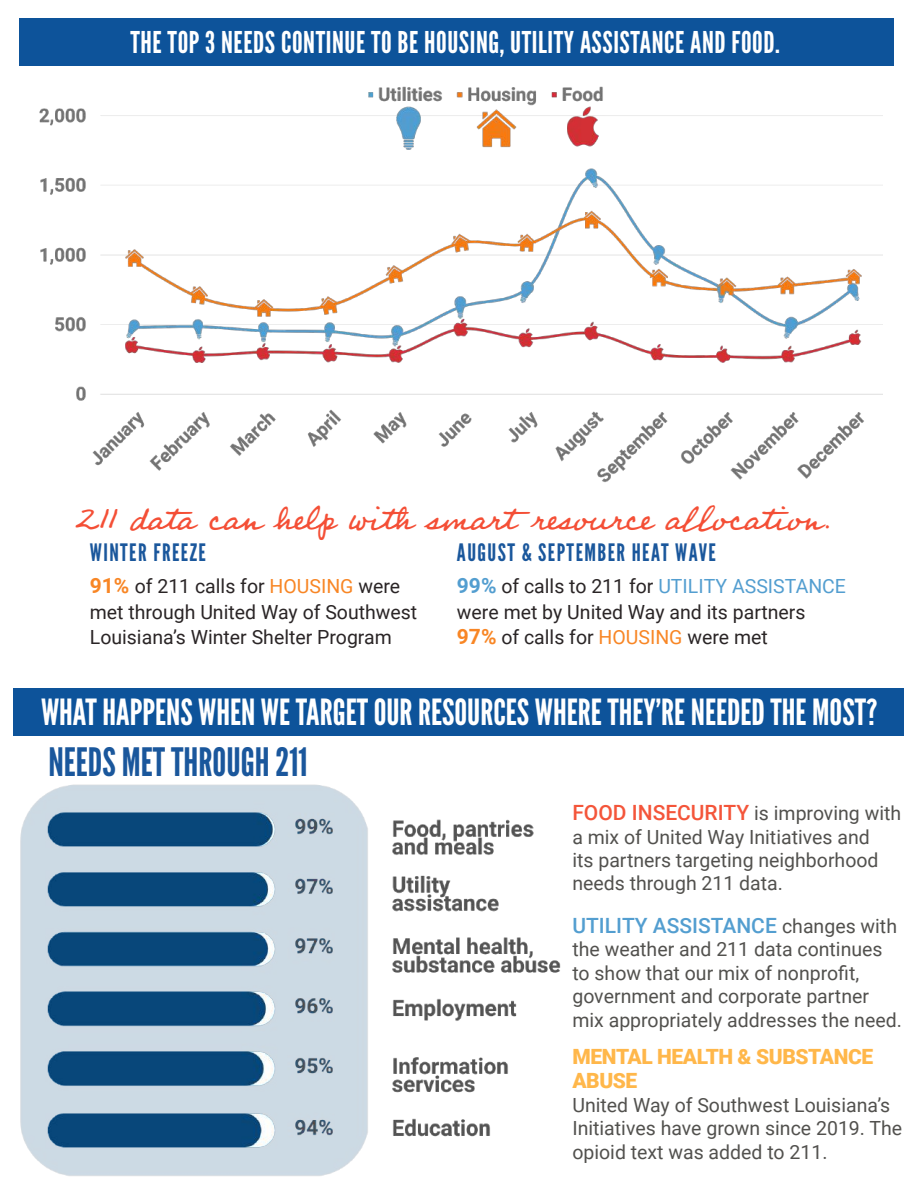
<style>
.page{position:relative;width:918px;height:1188px;background:#fff}
.page>*{position:absolute;margin:0;border:0;box-sizing:border-box;transform-origin:0 0}
.t1{font:42px "Professor";letter-spacing:-.03em;color:#f44f36}
.t2{font:39.15px "League Gothic";color:#1a579c}
.t3{font:36px "League Gothic";color:#fff}
.t4{font:30px "League Gothic";letter-spacing:.02em;color:#fff}
.t5{font:24px "League Gothic";letter-spacing:.06em;color:#1a579c}
.t6{font:500 21px "Roboto";color:#539ed0}
.t7{font:900 21px/24px "Roboto";letter-spacing:-.02em;color:#ffb74a}
.t8{font:19.5px/23.4px "Roboto";color:#52514e}
.t9{font:19.5px/25.5px "Roboto";color:#2a2526}
.s1{font-weight:700;font-size:21px;color:#f88625}
.s2{color:#f88625}
.s3{font-weight:700;font-size:21px;color:#539ed0}
.s4{color:#539ed0}
.s5{font-weight:500;font-size:21px;color:#f4553a}
.s6{font-weight:400;font-size:19.5px;color:#52514e}
</style>
<div class="page">
<img style="left:20px;top:784px;width:540px;height:392px">
<div style="left:14px;top:688px;width:890px;height:48px;background:#0d539a"></div>
<div style="left:19px;top:19px;width:875px;height:47px;background:#0d539a"></div>
<img style="left:39px;top:86px;width:843px;height:396px">
<h3 class="t4" style="left:130px;top:25px;width:651px">THE TOP 3 NEEDS CONTINUE TO BE HOUSING, UTILITY ASSISTANCE AND FOOD.</h3>
<h1 class="t1" style="left:77px;top:490px;width:759px">211 data can help with smart resource allocation.</h1>
<p class="t5" style="left:90px;top:538px;width:118px">WINTER FREEZE</p>
<p class="t9" style="left:90px;top:573px;width:329px"><span class="s1">91%</span> of 211 calls for <span class="s2">HOUSING</span> were met through United Way of Southwest<br>Louisiana’s Winter Shelter Program</p>
<p class="t5" style="left:457px;top:538px;width:260px">AUGUST &amp; SEPTEMBER HEAT WAVE</p>
<p class="t9" style="left:457px;top:573px;width:391px"><span class="s3">99%</span> of calls to 211 for <span class="s4">UTILITY ASSISTANCE </span>were met by United Way and its partners<br><span class="s1">97%</span> of calls for <span class="s2">HOUSING</span> were met</p>
<h3 class="t3" style="left:41px;top:691px;width:838px">WHAT HAPPENS WHEN WE TARGET OUR RESOURCES WHERE THEY’RE NEEDED THE MOST?</h3>
<h2 class="t2" style="left:49px;top:738px;width:261px">NEEDS MET THROUGH 211</h2>
<p class="t8" style="left:572px;top:801px;width:330px"><span class="s5">FOOD INSECURITY</span> is improving with a mix of United Way Initiatives and<br>its partners targeting neighborhood needs through 211 data.</p>
<p class="t6" style="left:572px;top:911px;width:326px">UTILITY ASSISTANCE <span class="s6">changes with</span></p>
<p class="t8" style="left:572px;top:937px;width:331px">the weather and 211 data continues to show that our mix of nonprofit, government and corporate partner mix appropriately addresses the need.</p>
<p class="t7" style="left:572px;top:1044px;width:302px">MENTAL HEALTH &amp; SUBSTANCE<br>ABUSE</p>
<p class="t8" style="left:572px;top:1092px;width:331px">United Way of Southwest Louisiana’s<br>Initiatives have grown since 2019. The opioid text was added to 211.</p>
</div>
